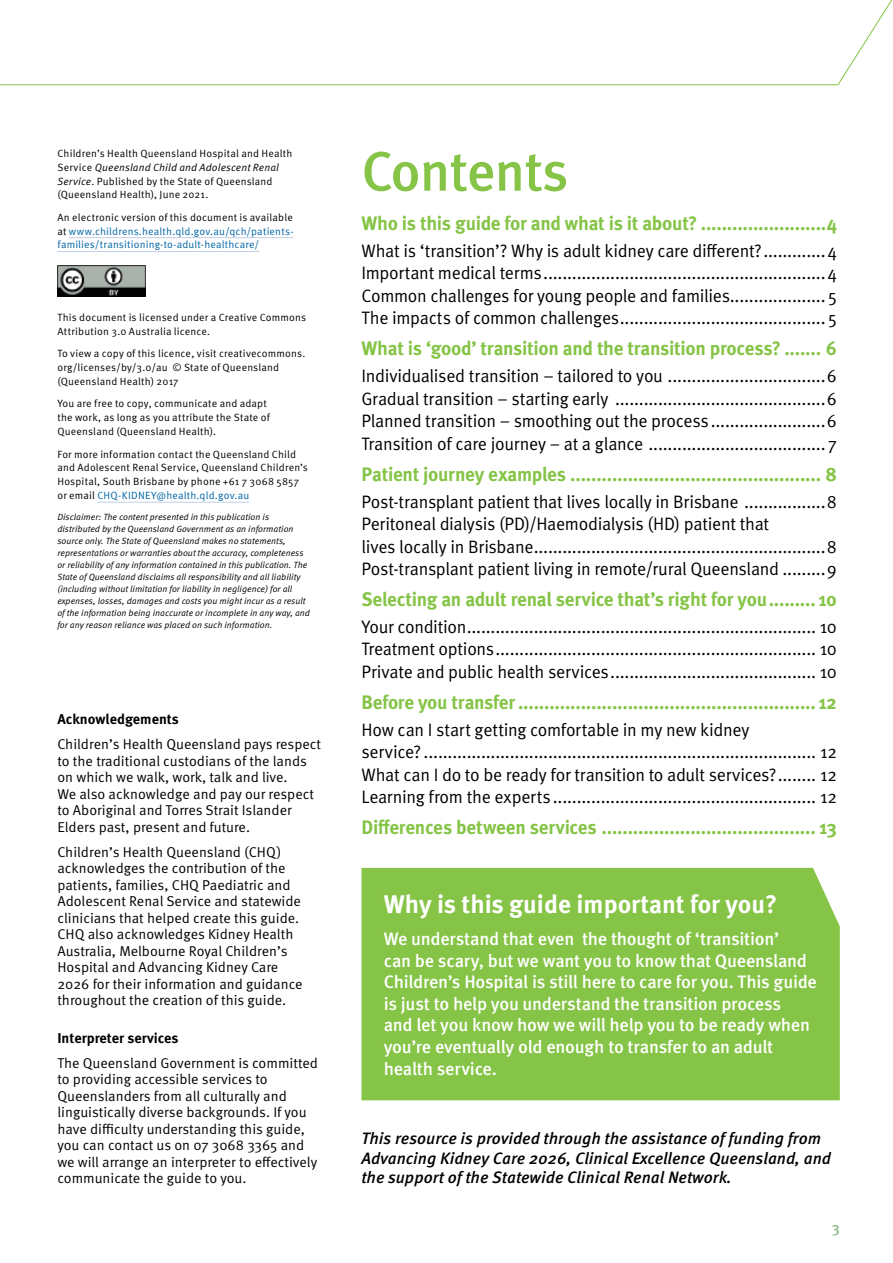
<style>
.page{position:relative;width:893px;height:1263px;background:#fff}
.page>*{position:absolute;margin:0;border:0;box-sizing:border-box;transform-origin:0 0}
.t1{font:500 55.5px "Meta OT";letter-spacing:-.02em;color:#85c446}
.t2{font:700 25.5px "Meta OT";color:#fff}
.t3{font:700 19.5px "Meta OT";letter-spacing:-.02em;color:#85c446}
.t4{font:18px/22.5px "Meta OT Norm";letter-spacing:-.02em;color:#000;text-align:justify}
.t5{font:500 18px/21.6px "Meta OT";letter-spacing:-.015em;color:#fff}
.t6{font:italic 500 16.5px/19.8px "Meta OT";color:#000101}
.t7{font:15px "Meta OT";color:#7bb476}
.t8{font:14.25px/16.5px "Meta OT Norm";color:#000101}
.t9{font:700 14.25px "Meta OT";color:#000101}
.t10{font:10.5px/13.8px "Meta OT Norm";letter-spacing:.015em;color:#000}
.t11{font:10.5px/13.8px "Meta OT Norm";letter-spacing:.015em;color:#0065a6;text-align:justify}
.t12{font:10.5px "Meta OT Norm Ita";letter-spacing:.015em;color:#000}
.t13{font:9px/12px "Meta OT Norm Ita";color:#000}
.s1{font-family:"Meta OT Norm"}
.s2{font-family:"Meta OT Norm Ita"}
.s3{color:#000}
.s4{color:#0065a6}
</style>
<div class="page">
<hr style="left:69px;top:237px;width:225px;height:1px;background:#c4d0e6">
<hr style="left:57px;top:251px;width:202px;height:1px;background:#c4d0e6">
<hr style="left:97px;top:502px;width:152px;height:1px;background:#c4d0e6">
<img style="left:57px;top:266px;width:88px;height:30px">
<div style="left:361px;top:868px;width:479px;height:232px;background:#85c446"></div>
<svg style="left:0;top:0;width:893px;height:86px"></svg>
<p class="t10" style="left:57px;top:146px;width:236px">Children’s Health Queensland Hospital and Health</p>
<p class="t12" style="left:57px;top:161px;width:223px"><span class="s1">Service</span> Queensland Child and Adolescent Renal</p>
<p class="t10" style="left:57px;top:174px;width:217px"><span class="s2">Service</span>. Published by the State of Queensland (Queensland Health), June 2021.</p>
<p class="t11" style="left:57px;top:210px;width:238px"><span class="s3">An electronic version of this document is available at</span> www.childrens.health.qld.gov.au/qch/patients&shy;families/transitioning-to-adult-healthcare/</p>
<p class="t10" style="left:57px;top:311px;width:250px">This document is licensed under a Creative Commons<br>Attribution 3.0 Australia licence.</p>
<p class="t10" style="left:57px;top:347px;width:249px">To view a copy of this licence, visit creativecommons. org/licenses/by/3.0/au © State of Queensland (Queensland Health) 2017</p>
<p class="t10" style="left:57px;top:397px;width:214px">You are free to copy, communicate and adapt the work, as long as you attribute the State of<br>Queensland (Queensland Health).</p>
<p class="t10" style="left:57px;top:447px;width:252px">For more information contact the Queensland Child and Adolescent Renal Service, Queensland Children’s Hospital, South Brisbane by phone +61 7 3068 5857 or email <span class="s4">CHQ-KIDNEY@health.qld.gov.au</span></p>
<p class="t13" style="left:57px;top:511px;width:254px">Disclaimer: The content presented in this publication is distributed by the Queensland Government as an information source only. The State of Queensland makes no statements, representations or warranties about the accuracy, completeness or reliability of any information contained in this publication. The State of Queensland disclaims all responsibility and all liability (including without limitation for liability in negligence) for all expenses, losses, damages and costs you might incur as a result of the information being inaccurate or incomplete in any way, and for any reason reliance was placed on such information.</p>
<p class="t9" style="left:57px;top:710px;width:123px">Acknowledgements</p>
<p class="t8" style="left:57px;top:736px;width:265px">Children’s Health Queensland pays respect to the traditional custodians of the lands on which we walk, work, talk and live.<br>We also acknowledge and pay our respect to Aboriginal and Torres Strait Islander Elders past, present and future.</p>
<p class="t8" style="left:57px;top:844px;width:247px">Children’s Health Queensland (CHQ) acknowledges the contribution of the patients, families, CHQ Paediatric and Adolescent Renal Service and statewide clinicians that helped create this guide.<br>CHQ also acknowledges Kidney Health Australia, Melbourne Royal Children’s Hospital and Advancing Kidney Care 2026 for their information and guidance throughout the creation of this guide.</p>
<p class="t9" style="left:57px;top:1029px;width:123px">Interpreter services</p>
<p class="t8" style="left:57px;top:1055px;width:262px">The Queensland Government is committed to providing accessible services to Queenslanders from all culturally and linguistically diverse backgrounds. If you have difficulty understanding this guide, you can contact us on 07 3068 3365 and we will arrange an interpreter to effectively communicate the guide to you.</p>
<h1 class="t1" style="left:361px;top:137px;width:209px">Contents</h1>
<p class="t3" style="left:361px;top:211px;width:477px">Who is this guide for and what is it about? ........................4</p>
<p class="t4" style="left:361px;top:240px;width:477px">What is ‘transition’? Why is adult kidney care different?.............4<br>Important medical terms...........................................................4<br>Common challenges for young people and families.................... 5<br>The impacts of common challenges........................................... 5</p>
<p class="t3" style="left:361px;top:336px;width:477px">What is ‘good’ transition and the transition process? ....... 6</p>
<p class="t4" style="left:361px;top:365px;width:477px">Individualised transition – tailored to you .................................6<br>Gradual transition – starting early ............................................6<br>Planned transition – smoothing out the process........................6<br>Transition of care journey – at a glance ..................................... 7</p>
<p class="t3" style="left:361px;top:462px;width:477px">Patient journey examples ................................................ 8</p>
<p class="t4" style="left:361px;top:490px;width:477px;text-align:left">Post-transplant patient that lives locally in Brisbane .................8<br>Peritoneal dialysis (PD)/Haemodialysis (HD) patient that<br>lives locally in Brisbane.............................................................8<br>Post-transplant patient living in remote/rural Queensland .........9</p>
<p class="t3" style="left:361px;top:587px;width:477px">Selecting an adult renal service that’s right for you......... 10</p>
<p class="t4" style="left:361px;top:615px;width:477px">Your condition......................................................................... 10<br>Treatment options................................................................... 10<br>Private and public health services........................................... 10</p>
<p class="t3" style="left:361px;top:690px;width:477px">Before you transfer ......................................................... 12</p>
<p class="t4" style="left:361px;top:718px;width:477px;text-align:left">How can I start getting comfortable in my new kidney<br>service? .................................................................................. 12<br>What can I do to be ready for transition to adult services?........ 12<br>Learning from the experts....................................................... 12</p>
<p class="t3" style="left:361px;top:815px;width:477px">Differences between services ......................................... 13</p>
<h2 class="t2" style="left:384px;top:888px;width:395px">Why is this guide important for you?</h2>
<p class="t5" style="left:384px;top:928px;width:435px">We understand that even the thought of ‘transition’<br>can be scary, but we want you to know that Queensland Children’s Hospital is still here to care for you. This guide is just to help you understand the transition process<br>and let you know how we will help you to be ready when you’re eventually old enough to transfer to an adult health service.</p>
<p class="t6" style="left:361px;top:1128px;width:471px">This resource is provided through the assistance of funding from<br>Advancing Kidney Care 2026, Clinical Excellence Queensland, and the support of the Statewide Clinical Renal Network.</p>
<p class="t7" style="left:832px;top:1220px;width:10px">3</p>
</div>
